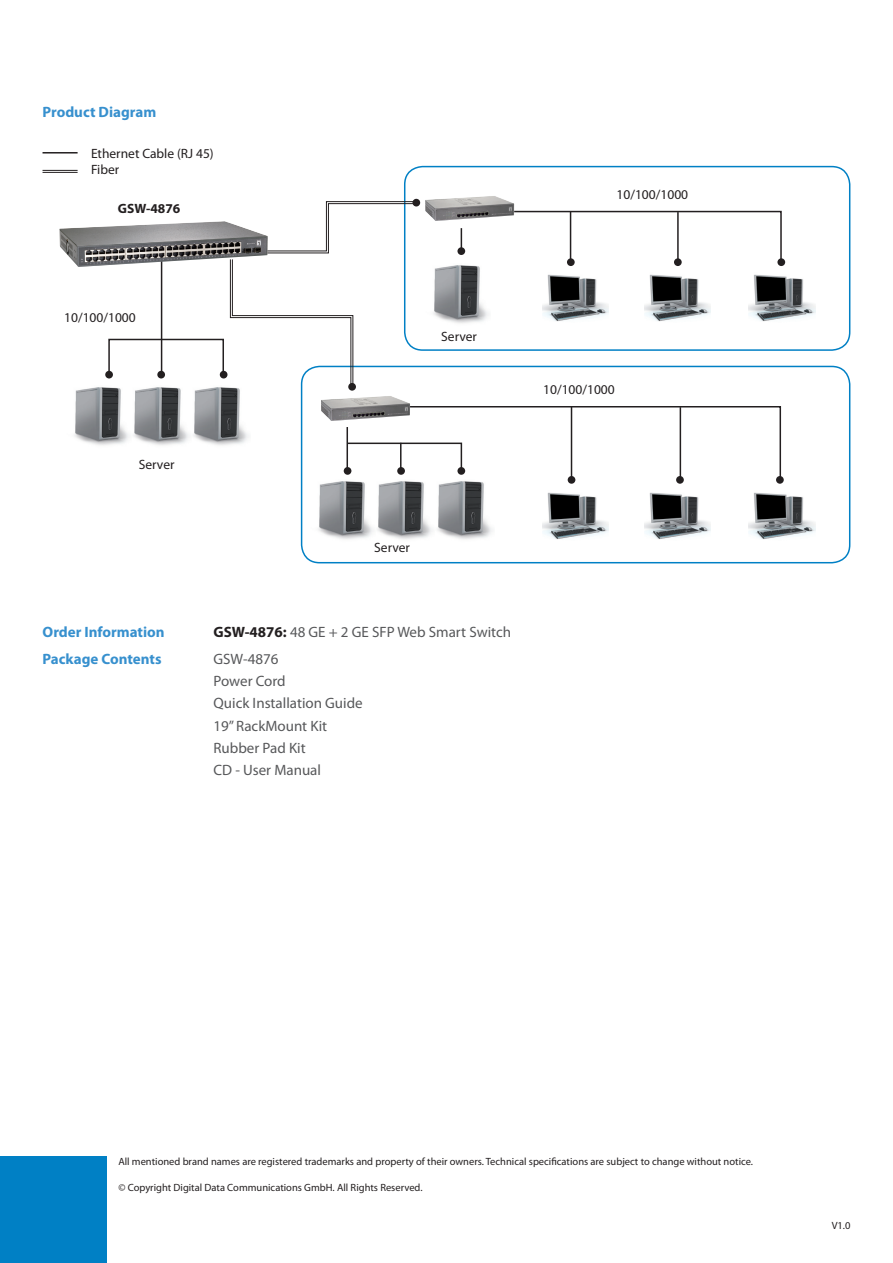
<style>
.page{position:relative;width:893px;height:1263px;background:#fff}
.page>*{position:absolute;margin:0;border:0;box-sizing:border-box;transform-origin:0 0}
.t1{font:15px/22.2px "Myriad Pro";color:#57585a}
.t2{font:700 15px "Myriad Pro";color:#3790ce}
.t3{font:13.5px/16.2px "Myriad Pro";color:#231f20}
.t4{font:700 13.5px "Myriad Pro";color:#231f20}
.t5{font:10.5px "Myriad Pro";color:#231f20}
.s1{font-weight:700;color:#231f20}
</style>
<div class="page">
<div style="left:0;top:1157px;width:106px;height:106px;background:#0080c5"></div>
<div style="left:404px;top:166px;width:446px;height:185px;border:2px solid #0080c5;border-radius:18px"></div>
<div style="left:301px;top:366px;width:549px;height:197px;border:2px solid #0080c5;border-radius:18px"></div>
<hr style="left:161px;top:260px;width:1px;height:114px;background:#231f20">
<div style="left:157px;top:371px;width:8px;height:7px;background:#231f20;border-radius:50%"></div>
<div style="left:108px;top:339px;width:116px;height:37px;border:2px solid #231f20"></div>
<div style="left:105px;top:371px;width:8px;height:7px;background:#231f20;border-radius:50%"></div>
<div style="left:220px;top:371px;width:7px;height:7px;background:#231f20;border-radius:50%"></div>
<svg style="left:229px;top:201px;width:188px;height:186px"></svg>
<div style="left:348px;top:383px;width:8px;height:8px;background:#231f20;border-radius:50%"></div>
<svg style="left:461px;top:228px;width:1px;height:19px"></svg>
<svg style="left:514px;top:210px;width:268px;height:50px"></svg>
<hr style="left:677px;top:212px;width:2px;height:48px;background:#231f20">
<hr style="left:570px;top:212px;width:1px;height:48px;background:#231f20">
<svg style="left:346px;top:406px;width:436px;height:75px"></svg>
<hr style="left:680px;top:407px;width:1px;height:73px;background:#231f20">
<hr style="left:571px;top:407px;width:1px;height:73px;background:#231f20">
<div style="left:344px;top:467px;width:7px;height:8px;background:#231f20;border-radius:50%"></div>
<div style="left:397px;top:467px;width:8px;height:8px;background:#231f20;border-radius:50%"></div>
<div style="left:457px;top:467px;width:8px;height:8px;background:#231f20;border-radius:50%"></div>
<div style="left:457px;top:247px;width:8px;height:8px;background:#231f20;border-radius:50%"></div>
<div style="left:567px;top:258px;width:8px;height:8px;background:#231f20;border-radius:50%"></div>
<div style="left:674px;top:258px;width:8px;height:8px;background:#231f20;border-radius:50%"></div>
<div style="left:777px;top:258px;width:8px;height:8px;background:#231f20;border-radius:50%"></div>
<div style="left:568px;top:476px;width:7px;height:8px;background:#231f20;border-radius:50%"></div>
<div style="left:676px;top:476px;width:8px;height:8px;background:#231f20;border-radius:50%"></div>
<div style="left:776px;top:476px;width:8px;height:8px;background:#231f20;border-radius:50%"></div>
<div style="left:412px;top:199px;width:8px;height:7px;background:#231f20;border-radius:50%"></div>
<hr style="left:43px;top:152px;width:35px;height:2px;background:#231f20">
<hr style="left:43px;top:170px;width:35px;height:1px;background:#231f20">
<hr style="left:43px;top:172px;width:35px;height:1px;background:#231f20">
<img style="left:60px;top:221px;width:208px;height:46px">
<img style="left:542px;top:274px;width:67px;height:48px">
<img style="left:542px;top:492px;width:67px;height:48px">
<img style="left:644px;top:274px;width:67px;height:48px">
<img style="left:644px;top:492px;width:67px;height:48px">
<img style="left:748px;top:274px;width:67px;height:48px">
<img style="left:748px;top:492px;width:67px;height:48px">
<img style="left:433px;top:265px;width:55px;height:59px">
<img style="left:435px;top:479px;width:59px;height:61px">
<img style="left:193px;top:386px;width:58px;height:60px">
<img style="left:375px;top:479px;width:60px;height:61px">
<img style="left:133px;top:387px;width:56px;height:58px">
<img style="left:318px;top:479px;width:57px;height:61px">
<img style="left:74px;top:387px;width:55px;height:59px">
<img style="left:425px;top:196px;width:89px;height:25px">
<img style="left:321px;top:396px;width:89px;height:25px">
<h1 class="t2" style="left:43px;top:103px;width:115px">Product Diagram</h1>
<p class="t3" style="left:91px;top:145px;width:124px">Ethernet Cable (RJ 45)<br>Fiber</p>
<p class="t4" style="left:118px;top:200px;width:64px">GSW-4876</p>
<p class="t3" style="left:617px;top:186px;width:73px">10/100/1000</p>
<p class="t3" style="left:64px;top:309px;width:73px">10/100/1000</p>
<p class="t3" style="left:139px;top:456px;width:37px">Server</p>
<p class="t3" style="left:441px;top:328px;width:37px">Server</p>
<p class="t3" style="left:374px;top:540px;width:37px">Server</p>
<h1 class="t2" style="left:43px;top:622px;width:124px">Order Information</h1>
<h1 class="t1" style="left:214px;top:621px;width:299px"><span class="s1">GSW-4876:</span> 48 GE + 2 GE SFP Web Smart Switch</h1>
<h1 class="t2" style="left:43px;top:649px;width:121px">Package Contents</h1>
<h1 class="t1" style="left:214px;top:647px;width:151px">GSW-4876<br>Power Cord<br>Quick Installation Guide<br>19” RackMount Kit<br>Rubber Pad Kit<br>CD - User Manual</h1>
<p class="t3" style="left:543px;top:381px;width:73px">10/100/1000</p>
<p class="t5" style="left:118px;top:1155px;width:636px">All mentioned brand names are registered trademarks and property of their owners. Technical specifications are subject to change without notice.</p>
<p class="t5" style="left:118px;top:1181px;width:306px">© Copyright Digital Data Communications GmbH. All Rights Reserved.</p>
<p class="t5" style="left:832px;top:1219px;width:20px">V1.0</p>
</div>
